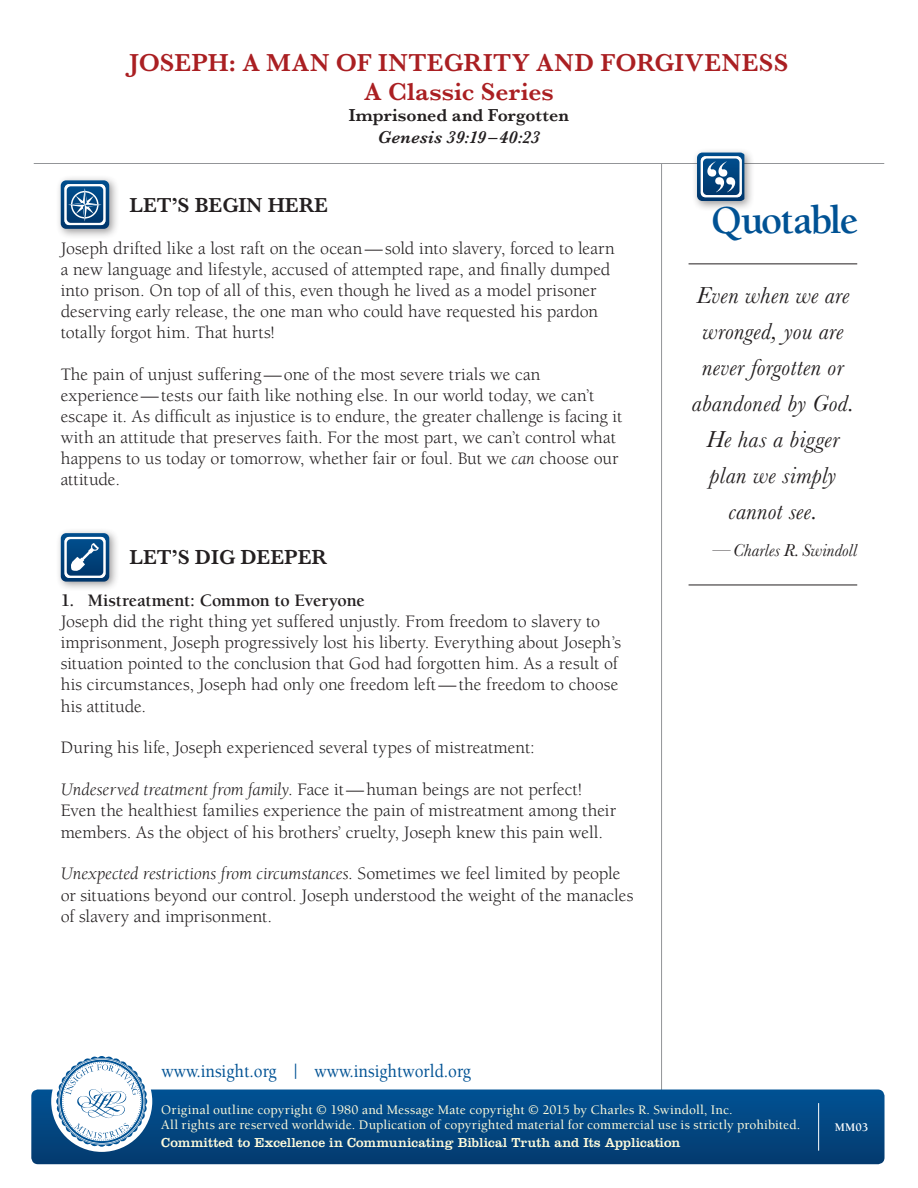
<style>
.page{position:relative;width:918px;height:1188px;background:#fff}
.page>*{position:absolute;margin:0;border:0;box-sizing:border-box;transform-origin:0 0}
.t1{font:700 40.5px "Berkeley";letter-spacing:-.04em;color:#005294}
.t2{font:600 25.5px/28.5px "Baskerville";letter-spacing:.01em;color:#aa1f22;text-align:center}
.t3{font:italic 24px/36px "Baskerville";letter-spacing:.015em;color:#231f20;text-align:center}
.t4{font:600 21px "Baskerville";color:#231f20}
.t5{font:500 18.9px "Berkeley";color:#005294;scale:.9 1}
.t6{font:18px/21px "Berkeley";color:#231f20}
.t7{font:700 18px "Berkeley";letter-spacing:-.01em;color:#231f20}
.t8{font:600 18px "Baskerville";letter-spacing:.005em;color:#231f20}
.t9{font:italic 600 18px "Baskerville";letter-spacing:.015em;color:#231f20}
.t10{font:italic 18px "Baskerville";letter-spacing:.01em;color:#231f20}
.t11{font:500 13.5px/15px "Berkeley";letter-spacing:.01em;color:#fffcdc}
.t12{font:13.5px "Clarendon";letter-spacing:.005em;color:#fffcdc}
.t13{font:700 12px "Berkeley";color:#fff}
.s1{font-style:italic}
</style>
<div class="page">
<hr style="left:661px;top:164px;width:1px;height:933px;background:#939598">
<hr style="left:34px;top:163px;width:850px;height:1px;background:#939598">
<div style="left:31px;top:1090px;width:854px;height:74px;background:linear-gradient(to bottom,#015294,#043b6f);border-radius:7px"></div>
<div style="left:51px;top:1051px;width:101px;height:101px;background:#fff;border-radius:50%"></div>
<svg style="left:56px;top:1056px;width:91px;height:91px"></svg>
<hr style="left:818px;top:1103px;width:1px;height:48px;background:#fff">
<div style="left:56px;top:175px;width:64px;height:64px;background:#231f20;opacity:.45"></div>
<svg style="left:61px;top:180px;width:48px;height:49px;background:#4777a0"></svg>
<div style="left:56px;top:528px;width:64px;height:64px;background:#231f20;opacity:.45"></div>
<svg style="left:61px;top:533px;width:48px;height:49px"></svg>
<div style="left:692px;top:147px;width:63px;height:65px;background:#231f20;opacity:.45"></div>
<svg style="left:697px;top:153px;width:47px;height:48px"></svg>
<hr style="left:689px;top:264px;width:168px;height:1px;background:#231f20">
<hr style="left:689px;top:585px;width:168px;height:1px;background:#231f20">
<h2 class="t2" style="left:130px;top:48px;width:660px">JOSEPH: A MAN OF INTEGRITY AND FORGIVENESS<br>A Classic Series</h2>
<p class="t8" style="left:349px;top:103px;width:222px">Imprisoned and Forgotten</p>
<p class="t9" style="left:378px;top:125px;width:164px">Genesis 39:19–40:23</p>
<p class="t4" style="left:129px;top:190px;width:200px">LET’S BEGIN HERE</p>
<p class="t6" style="left:61px;top:238px;width:556px">Joseph drifted like a lost raft on the ocean—sold into slavery, forced to learn a new language and lifestyle, accused of attempted rape, and finally dumped into prison. On top of all of this, even though he lived as a model prisoner deserving early release, the one man who could have requested his pardon totally forgot him. That hurts!</p>
<p class="t6" style="left:61px;top:364px;width:563px">The pain of unjust suffering—one of the most severe trials we can experience—tests our faith like nothing else. In our world today, we can’t escape it. As difficult as injustice is to endure, the greater challenge is facing it with an attitude that preserves faith. For the most part, we can’t control what happens to us today or tomorrow, whether fair or foul. But we <span class="s1">can</span> choose our attitude.</p>
<p class="t4" style="left:130px;top:543px;width:199px">LET’S DIG DEEPER</p>
<p class="t7" style="left:61px;top:591px;width:306px">1. Mistreatment: Common to Everyone</p>
<p class="t6" style="left:61px;top:612px;width:562px">Joseph did the right thing yet suffered unjustly. From freedom to slavery to imprisonment, Joseph progressively lost his liberty. Everything about Joseph’s situation pointed to the conclusion that God had forgotten him. As a result of his circumstances, Joseph had only one freedom left—the freedom to choose his attitude.</p>
<p class="t6" style="left:61px;top:738px;width:476px">During his life, Joseph experienced several types of mistreatment:</p>
<p class="t6" style="left:61px;top:780px;width:557px"><span class="s1">Undeserved treatment from family</span>. Face it—human beings are not perfect!<br>Even the healthiest families experience the pain of mistreatment among their members. As the object of his brothers’ cruelty, Joseph knew this pain well.</p>
<p class="t6" style="left:61px;top:864px;width:574px"><span class="s1">Unexpected restrictions from circumstances</span>. Sometimes we feel limited by people or situations beyond our control. Joseph understood the weight of the manacles of slavery and imprisonment.</p>
<p class="t5" style="left:162px;top:1061px;width:345px">www.insight.org | www.insightworld.org</p>
<h1 class="t1" style="left:711px;top:199px;width:149px">Quotable</h1>
<h3 class="t3" style="left:692px;top:277px;width:164px">Even when we are wronged, you are never forgotten or abandoned by God.<br>He has a bigger plan we simply cannot see.</h3>
<p class="t10" style="left:713px;top:538px;width:146px">—Charles R. Swindoll</p>
<p class="t11" style="left:161px;top:1103px;width:641px">Original outline copyright © 1980 and Message Mate copyright © 2015 by Charles R. Swindoll, Inc.<br>All rights are reserved worldwide. Duplication of copyrighted material for commercial use is strictly prohibited.</p>
<p class="t12" style="left:161px;top:1135px;width:521px">Committed to Excellence in Communicating Biblical Truth and Its Application</p>
<p class="t13" style="left:835px;top:1121px;width:35px">MM03</p>
</div>
